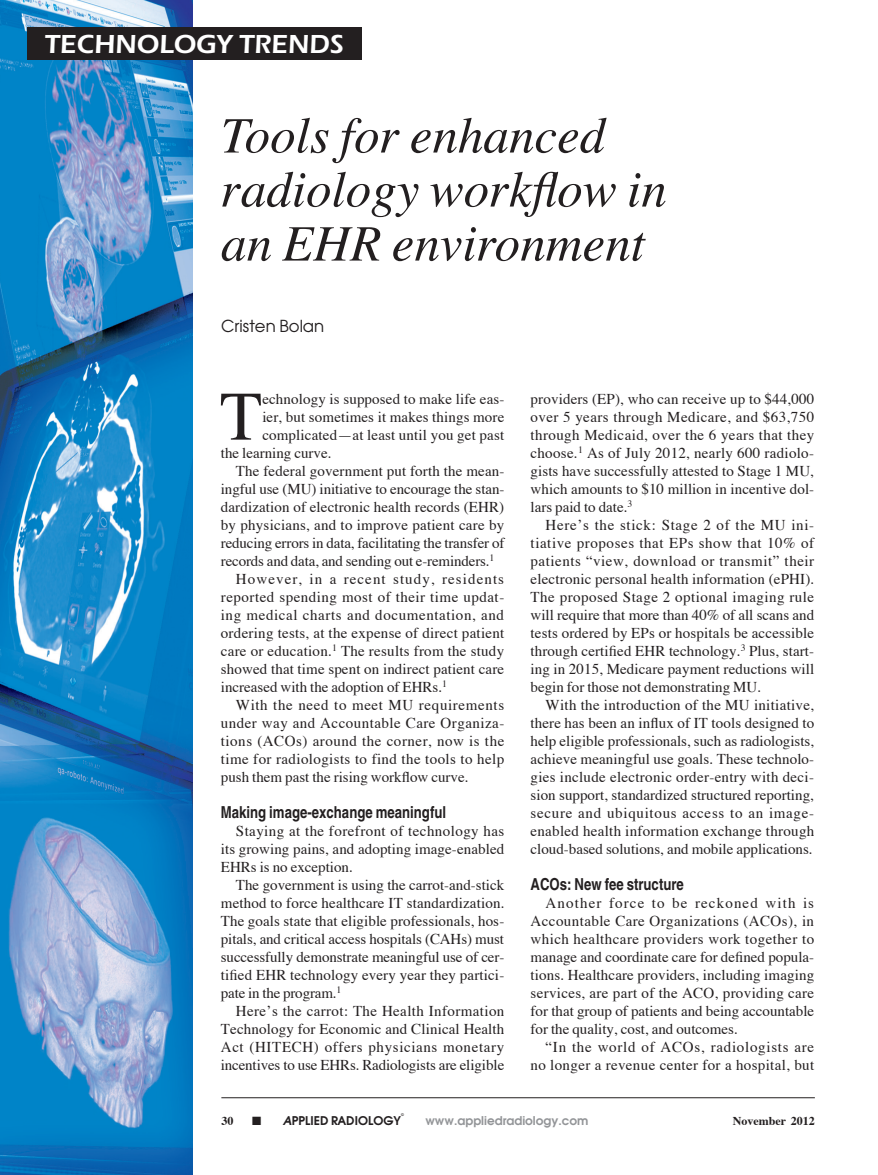
<style>
.page{position:relative;width:878px;height:1175px;background:#fff}
.page>*{position:absolute;margin:0;border:0;box-sizing:border-box;transform-origin:0 0}
.Article_1st_parag_Dr{font:69.45px "Times";color:#231f20}
.TT_article_title{font:italic 51px/54px "Times";color:#231f20}
.t1{font:600 27px "Itc Eras";color:#fff}
.Article_subhead{font:700 16.5px "Helvetica";color:#231f20;scale:.8 1}
.Article_author_line{font:16.5px "Avant Garde";color:#231f20}
.Article_body_copy{font:15px/18px "Times";color:#231f20;text-align:justify}
.Article_1st_parag_Dr-2{font:15px "Times";letter-spacing:.01em;color:#231f20}
.Article_body_copy-2{font:15px/18px "Times";letter-spacing:.025em;color:#231f20;text-align:right}
.t2{font:600 12px "Avant Garde";color:#939598}
.t3{font:600 12px "Avant Garde";color:#231f20}
.t4{font:700 12px "Times";color:#231f20}
.t5{font:600 3.75px "Avant Garde";color:#231f20}
.s1{font-style:italic}
</style>
<div class="page">
<hr style="left:221px;top:1097px;width:593px;height:1px;background:#231f20">
<img style="left:0;top:0;width:193px;height:1174px">
<div style="left:27px;top:27px;width:334px;height:33px;background:#231f20"></div>
<p class="t1" style="left:45px;top:29px;width:300px">TECHNOLOGY TRENDS</p>
<p class="TT_article_title" style="left:221px;top:105px;width:447px">Tools for enhanced radiology workflow in an EHR environment</p>
<p class="Article_author_line" style="left:221px;top:315px;width:105px">Cristen Bolan</p>
<p class="Article_1st_parag_Dr" style="left:220px;top:351px;width:44px">T</p>
<p class="Article_1st_parag_Dr-2" style="left:262px;top:384px;width:243px">echnology is supposed to make life eas-</p>
<p class="Article_1st_parag_Dr-2" style="left:262px;top:402px;width:243px">ier, but sometimes it makes things more</p>
<p class="Article_1st_parag_Dr-2" style="left:262px;top:420px;width:243px">complicated—at least until you get past</p>
<p class="Article_1st_parag_Dr-2" style="left:221px;top:438px;width:112px">the learning curve.</p>
<p class="Article_body_copy" style="left:221px;top:460px;width:285px;text-indent:15px">The federal government put forth the mean&shy;ingful use (MU) initiative to encourage the stan&shy;dardization of electronic health records (EHR) by physicians, and to improve patient care by reducing errors in data, facilitating the transfer of records and data, and sending out e-reminders.<sup>1</sup></p>
<p class="Article_body_copy" style="left:221px;top:568px;width:285px;text-indent:15px">However, in a recent study, residents reported spending most of their time updat&shy;ing medical charts and documentation, and ordering tests, at the expense of direct patient care or education.<sup>1</sup> The results from the study showed that time spent on indirect patient care increased with the adoption of EHRs.<sup>1</sup></p>
<p class="Article_body_copy" style="left:221px;top:694px;width:285px;text-indent:15px">With the need to meet MU requirements under way and Accountable Care Organiza&shy;tions (ACOs) around the corner, now is the time for radiologists to find the tools to help push them past the rising workflow curve.</p>
<p class="Article_subhead" style="left:221px;top:802px;width:283px">Making image-exchange meaningful</p>
<p class="Article_body_copy" style="left:221px;top:820px;width:285px;text-indent:15px">Staying at the forefront of technology has its growing pains, and adopting image-enabled EHRs is no exception.</p>
<p class="Article_body_copy" style="left:221px;top:874px;width:285px;text-indent:15px">The government is using the carrot-and-stick method to force healthcare IT standardization.<br>The goals state that eligible professionals, hos&shy;pitals, and critical access hospitals (CAHs) must successfully demonstrate meaningful use of cer&shy;tified EHR technology every year they partici&shy;pate in the program.<sup>1</sup></p>
<p class="Article_body_copy" style="left:221px;top:1000px;width:285px;text-indent:15px">Here’s the carrot: The Health Information Technology for Economic and Clinical Health Act (HITECH) offers physicians monetary incentives to use EHRs. Radiologists are eligible</p>
<p class="Article_body_copy" style="left:530px;top:388px;width:285px">providers (EP), who can receive up to $44,000 over 5 years through Medicare, and $63,750 through Medicaid, over the 6 years that they choose.<sup>1</sup> As of July 2012, nearly 600 radiolo&shy;gists have successfully attested to Stage 1 MU, which amounts to $10 million in incentive dol&shy;lars paid to date.<sup>3</sup></p>
<p class="Article_body_copy" style="left:530px;top:514px;width:285px;text-indent:15px">Here’s the stick: Stage 2 of the MU ini&shy;tiative proposes that EPs show that 10% of patients “view, download or transmit” their electronic personal health information (ePHI).<br>The proposed Stage 2 optional imaging rule will require that more than 40% of all scans and tests ordered by EPs or hospitals be accessible through certified EHR technology.<sup>3</sup> Plus, start&shy;ing in 2015, Medicare payment reductions will begin for those not demonstrating MU.</p>
<p class="Article_body_copy" style="left:530px;top:694px;width:285px;text-indent:15px">With the introduction of the MU initiative, there has been an influx of IT tools designed to help eligible professionals, such as radiologists, achieve meaningful use goals. These technolo&shy;gies include electronic order-entry with deci&shy;sion support, standardized structured reporting, secure and ubiquitous access to an image&shy;enabled health information exchange through cloud-based solutions, and mobile applications.</p>
<p class="Article_subhead" style="left:530px;top:874px;width:193px">ACOs: New fee structure</p>
<p class="Article_body_copy" style="left:530px;top:892px;width:285px;text-indent:15px">Another force to be reckoned with is Accountable Care Organizations (ACOs), in which healthcare providers work together to manage and coordinate care for defined popula&shy;tions. Healthcare providers, including imaging services, are part of the ACO, providing care for that group of patients and being accountable for the quality, cost, and outcomes.</p>
<p class="Article_body_copy-2" style="left:530px;top:1036px;width:285px">“In the world of ACOs, radiologists are no longer a revenue center for a hospital, but</p>
<p class="t5" style="left:401px;top:1112px;width:4px">©</p>
<p class="t4" style="left:221px;top:1109px;width:13px">30</p>
<p class="t3" style="left:252px;top:1112px;width:150px">■ <span class="s1">A</span>PPLIED RADIOLOGY</p>
<p class="t2" style="left:425px;top:1112px;width:164px">www.appliedradiology.com</p>
<p class="t4" style="left:732px;top:1109px;width:84px">November 2012</p>
</div>
